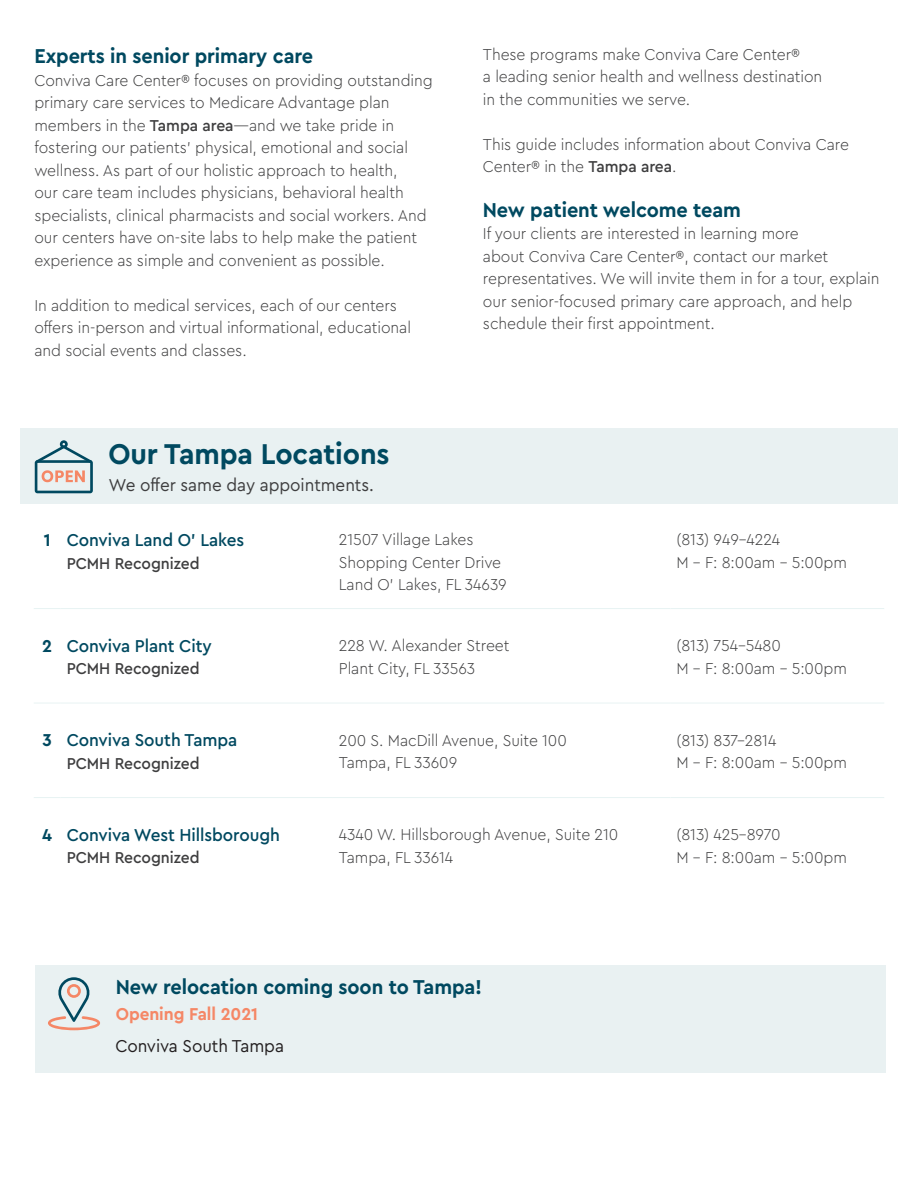
<style>
.page{position:relative;width:918px;height:1188px;background:#fff}
.page>*{position:absolute;margin:0;border:0;box-sizing:border-box;transform-origin:0 0}
.t1{font:700 30px "Cera Pro";letter-spacing:-.005em;color:#004960;scale:.95 1}
.t2{font:700 21px "Cera Pro";letter-spacing:-.005em;color:#004960;scale:.95 1}
.t3{font:500 18px "Cera Pro";letter-spacing:-.005em;color:#004960;scale:.95 1}
.t4{font:18px "Cera Pro";letter-spacing:-.005em;color:#3e3e3f;scale:.95 1}
.t5{font:18px "Cera Pro";letter-spacing:-.005em;color:#231f20;scale:.95 1}
.t6{font:700 18px "Cera Pro";letter-spacing:-.005em;color:#f58766;scale:.95 1}
.t7{font:300 16.5px/22.5px "Cera Pro";letter-spacing:-.005em;color:#3e3e3f;scale:.95 1}
.t8{font:500 16.5px "Cera Pro";letter-spacing:-.005em;color:#3e3e3f;scale:.95 1}
.s1{font-weight:500}
.s2{font-weight:700}
</style>
<div class="page">
<div style="left:20px;top:428px;width:878px;height:76px;background:#e9f1f2"></div>
<svg style="left:35px;top:440px;width:58px;height:53px"></svg>
<hr style="left:61px;top:608px;width:272px;height:1px;background:#e8f3f3">
<hr style="left:333px;top:608px;width:337px;height:1px;background:#e8f3f3">
<hr style="left:670px;top:608px;width:214px;height:1px;background:#e8f3f3">
<svg style="left:34px;top:608px;width:27px;height:1px"></svg>
<svg style="left:34px;top:703px;width:27px;height:1px"></svg>
<hr style="left:61px;top:703px;width:272px;height:1px;background:#e8f3f3">
<hr style="left:333px;top:703px;width:337px;height:1px;background:#e8f3f3">
<hr style="left:670px;top:703px;width:214px;height:1px;background:#e8f3f3">
<svg style="left:34px;top:797px;width:27px;height:1px"></svg>
<hr style="left:61px;top:797px;width:272px;height:1px;background:#e8f3f3">
<hr style="left:333px;top:797px;width:337px;height:1px;background:#e8f3f3">
<hr style="left:670px;top:797px;width:214px;height:1px;background:#e8f3f3">
<div style="left:35px;top:965px;width:850px;height:107px;background:#e9f1f2"></div>
<svg style="left:48px;top:977px;width:52px;height:53px"></svg>
<p class="t2" style="left:34px;top:42px;width:295px">Experts in senior primary care</p>
<p class="t7" style="left:34px;top:68px;width:421px">Conviva Care Center® focuses on providing outstanding primary care services to Medicare Advantage plan members in the <span class="s1">Tampa area</span>—and we take pride in fostering our patients’ physical, emotional and social wellness. As part of our holistic approach to health,<br>our care team includes physicians, behavioral health specialists, clinical pharmacists and social workers. And our centers have on-site labs to help make the patient experience as simple and convenient as possible.</p>
<p class="t7" style="left:34px;top:293px;width:398px">In addition to medical services, each of our centers offers in-person and virtual informational, educational and social events and classes.</p>
<h1 class="t1" style="left:109px;top:434px;width:297px">Our Tampa Locations</h1>
<p class="t4" style="left:109px;top:473px;width:281px">We offer same day appointments.</p>
<p class="t7" style="left:483px;top:42px;width:359px">These programs make Conviva Care Center®<br>a leading senior health and wellness destination in the communities we serve.</p>
<p class="t7" style="left:483px;top:132px;width:387px">This guide includes information about Conviva Care<br>Center® in the <span class="s1">Tampa area</span>.</p>
<p class="t2" style="left:483px;top:196px;width:273px">New patient welcome team</p>
<p class="t7" style="left:483px;top:222px;width:419px">If your clients are interested in learning more<br>about Conviva Care Center®, contact our market representatives. We will invite them in for a tour, explain our senior-focused primary care approach, and help schedule their first appointment.</p>
<p class="t3" style="left:44px;top:528px;width:213px"><span class="s2">1</span> Conviva Land O’ Lakes</p>
<p class="t8" style="left:67px;top:552px;width:141px">PCMH Recognized</p>
<p class="t7" style="left:339px;top:528px;width:178px">21507 Village Lakes<br>Shopping Center Drive<br>Land O’ Lakes, FL 34639</p>
<p class="t7" style="left:676px;top:528px;width:181px">(813) 949-4224<br>M - F: 8:00am – 5:00pm</p>
<p class="t3" style="left:42px;top:634px;width:180px"><span class="s2">2</span> Conviva Plant City</p>
<p class="t8" style="left:67px;top:658px;width:141px">PCMH Recognized</p>
<p class="t7" style="left:339px;top:634px;width:181px">228 W. Alexander Street<br>Plant City, FL 33563</p>
<p class="t7" style="left:676px;top:634px;width:181px">(813) 754-5480<br>M - F: 8:00am – 5:00pm</p>
<p class="t3" style="left:43px;top:728px;width:207px"><span class="s2">3</span> Conviva South Tampa</p>
<p class="t8" style="left:67px;top:752px;width:141px">PCMH Recognized</p>
<p class="t7" style="left:339px;top:728px;width:242px">200 S. MacDill Avenue, Suite 100<br>Tampa, FL 33609</p>
<p class="t7" style="left:676px;top:728px;width:181px">(813) 837-2814<br>M - F: 8:00am – 5:00pm</p>
<p class="t3" style="left:42px;top:823px;width:252px"><span class="s2">4</span> Conviva West Hillsborough</p>
<p class="t8" style="left:67px;top:847px;width:141px">PCMH Recognized</p>
<p class="t7" style="left:339px;top:823px;width:296px">4340 W. Hillsborough Avenue, Suite 210<br>Tampa, FL 33614</p>
<p class="t7" style="left:676px;top:823px;width:181px">(813) 425-8970<br>M - F: 8:00am – 5:00pm</p>
<p class="t2" style="left:116px;top:973px;width:387px">New relocation coming soon to Tampa!</p>
<p class="t6" style="left:116px;top:1002px;width:151px">Opening Fall 2021</p>
<p class="t5" style="left:115px;top:1034px;width:179px">Conviva South Tampa</p>
</div>
